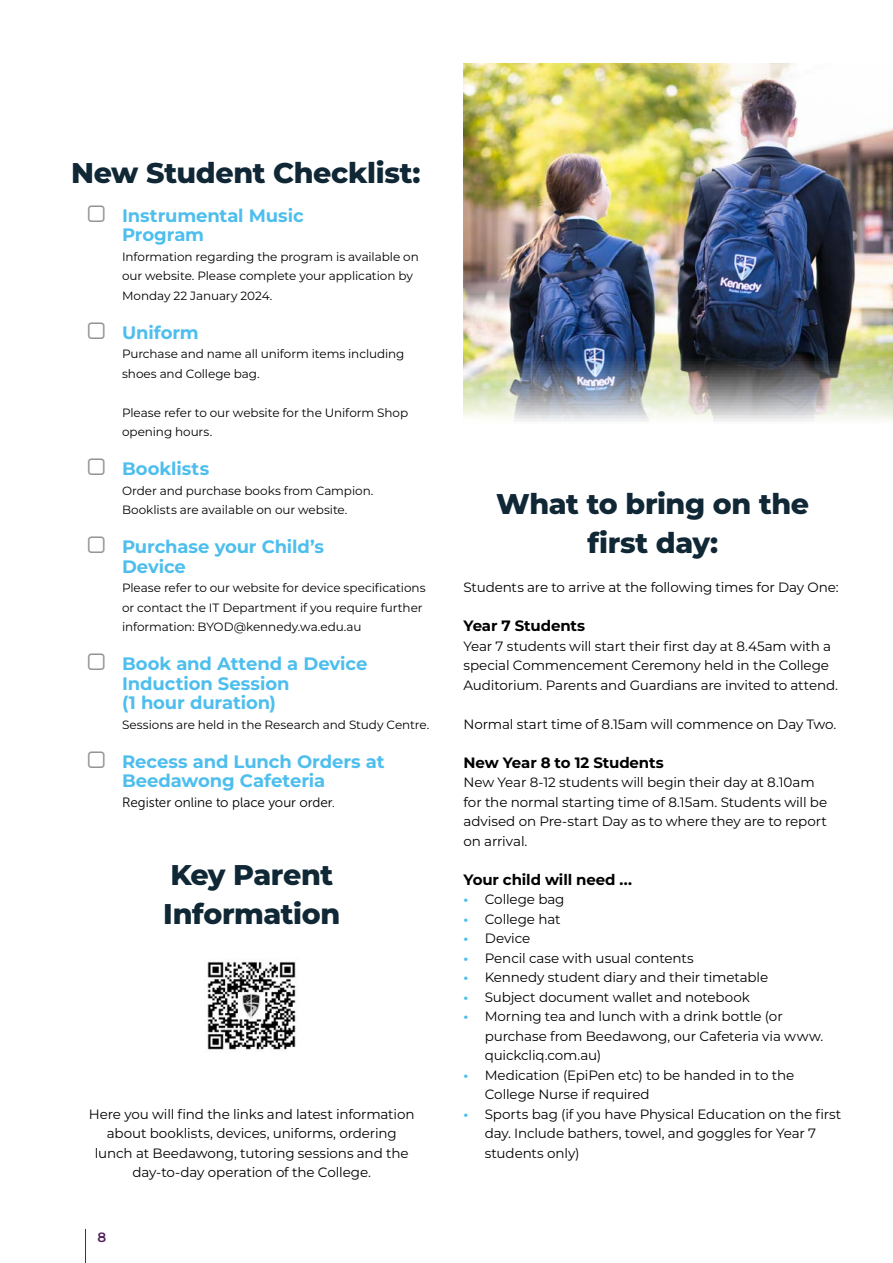
<style>
.page{position:relative;width:893px;height:1263px;background:#fff}
.page>*{position:absolute;margin:0;border:0;box-sizing:border-box;transform-origin:0 0}
.t1{font:800 28.5px/39px "Montserrat";letter-spacing:-.015em;color:#102735}
.t2{font:700 18px/19.5px "Montserrat";letter-spacing:-.005em;color:#4dbeed}
.t3{font:700 15px "Montserrat";letter-spacing:-.01em;color:#000}
.t4{font:13.5px/19.5px "Montserrat";letter-spacing:-.01em;color:#000}
.t5{font:13.5px "Museo Sans 300";color:#000}
.t6{font:600 13.5px "Montserrat";color:#54245d}
.t7{font:12px/19.5px "Montserrat";letter-spacing:-.005em;color:#000}
.s1{font-weight:700;color:#4dbeed}
</style>
<div class="page">
<img style="left:463px;top:64px;width:430px;height:357px">
<img style="left:207px;top:961px;width:92px;height:89px">
<hr style="left:85px;top:1229px;width:1px;height:34px;background:#54245d">
<h1 class="t1" style="left:71px;top:152px;width:351px">New Student Checklist:</h1>
<h2 class="t2" style="left:122px;top:205px;width:183px">Instrumental Music<br>Program</h2>
<p class="t7" style="left:122px;top:246px;width:298px">Information regarding the program is available on our website. Please complete your application by<br>Monday 22 January 2024.</p>
<h2 class="t2" style="left:122px;top:322px;width:78px">Uniform</h2>
<p class="t7" style="left:122px;top:344px;width:284px">Purchase and name all uniform items including shoes and College bag.</p>
<p class="t7" style="left:122px;top:402px;width:288px">Please refer to our website for the Uniform Shop opening hours.</p>
<h2 class="t2" style="left:122px;top:459px;width:89px">Booklists</h2>
<p class="t7" style="left:122px;top:480px;width:253px">Order and purchase books from Campion.<br>Booklists are available on our website.</p>
<h2 class="t2" style="left:122px;top:537px;width:204px">Purchase your Child’s<br>Device</h2>
<p class="t7" style="left:122px;top:578px;width:305px">Please refer to our website for device specifications or contact the IT Department if you require further information: BYOD@kennedy.wa.edu.au</p>
<h2 class="t2" style="left:122px;top:654px;width:247px">Book and Attend a Device<br>Induction Session<br>(1 hour duration)</h2>
<p class="t7" style="left:122px;top:714px;width:309px">Sessions are held in the Research and Study Centre.</p>
<h2 class="t2" style="left:122px;top:751px;width:264px">Recess and Lunch Orders at<br>Beedawong Cafeteria</h2>
<p class="t5" style="left:122px;top:795px;width:215px">Register online to place your order.</p>
<h1 class="t1" style="left:163px;top:854px;width:178px">Key Parent<br>Information</h1>
<p class="t4" style="left:89px;top:1104px;width:327px;text-align:center">Here you will find the links and latest information about booklists, devices, uniforms, ordering lunch at Beedawong, tutoring sessions and the day-to-day operation of the College.</p>
<p class="t6" style="left:97px;top:1228px;width:10px">8</p>
<h1 class="t1" style="left:496px;top:483px;width:314px;text-align:center">What to bring on the first day:</h1>
<p class="t4" style="left:463px;top:577px;width:377px">Students are to arrive at the following times for Day One:</p>
<p class="t3" style="left:463px;top:616px;width:123px">Year 7 Students</p>
<p class="t4" style="left:463px;top:636px;width:376px">Year 7 students will start their first day at 8.45am with a special Commencement Ceremony held in the College<br>Auditorium. Parents and Guardians are invited to attend.</p>
<p class="t4" style="left:463px;top:714px;width:374px">Normal start time of 8.15am will commence on Day Two.</p>
<p class="t3" style="left:463px;top:753px;width:202px">New Year 8 to 12 Students</p>
<p class="t4" style="left:463px;top:772px;width:365px">New Year 8-12 students will begin their day at 8.10am for the normal starting time of 8.15am. Students will be advised on Pre-start Day as to where they are to report on arrival.</p>
<p class="t3" style="left:463px;top:870px;width:170px">Your child will need ...</p>
<p class="t4" style="left:463px;top:889px;width:103px"><span class="s1">•</span> College bag</p>
<p class="t4" style="left:463px;top:909px;width:98px"><span class="s1">•</span> College hat</p>
<p class="t4" style="left:463px;top:928px;width:68px"><span class="s1">•</span> Device</p>
<p class="t4" style="left:463px;top:948px;width:232px"><span class="s1">•</span> Pencil case with usual contents</p>
<p class="t4" style="left:463px;top:967px;width:306px"><span class="s1">•</span> Kennedy student diary and their timetable</p>
<p class="t4" style="left:463px;top:987px;width:288px"><span class="s1">•</span> Subject document wallet and notebook</p>
<p class="t4" style="left:485px;top:1006px;width:340px;text-indent:-21px"><span class="s1">•</span> Morning tea and lunch with a drink bottle (or purchase from Beedawong, our Cafeteria via www. quickcliq.com.au)</p>
<p class="t4" style="left:485px;top:1065px;width:311px;text-indent:-21px"><span class="s1">•</span> Medication (EpiPen etc) to be handed in to the<br>College Nurse if required</p>
<p class="t4" style="left:485px;top:1104px;width:358px;text-indent:-21px"><span class="s1">•</span> Sports bag (if you have Physical Education on the first day. Include bathers, towel, and goggles for Year 7 students only)</p>
</div>
